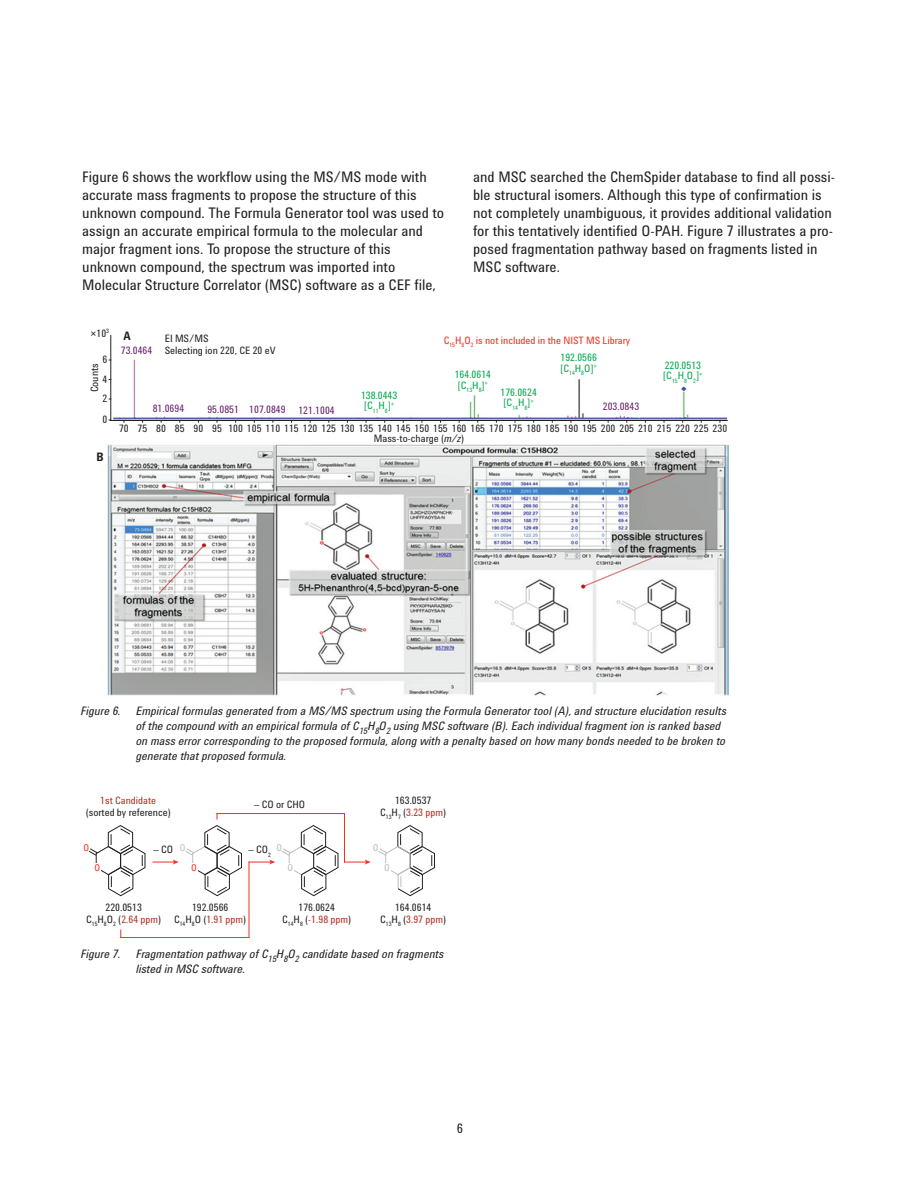
<style>
.page{position:relative;width:918px;height:1188px;background:#fff}
.page>*{position:absolute;margin:0;border:0;box-sizing:border-box;transform-origin:0 0}
.t1{font:15px/18px "Agilent Cond";color:#231f20}
.t2{font:13.5px "Agilent Cond";color:#231f20}
.t3{font:italic 12px/15px "Agilent Cond";color:#231f20}
.t4{font:700 12px "Agilent Cond";color:#231f20}
.t5{font:10.5px/12px "Agilent Cond";color:#231f20;text-align:center}
.t6{font:10.5px/10.5px "Agilent Cond";color:#00a94e}
.t7{font:10.5px "Agilent Cond";color:#67206c}
.t8{font:10.5px "Agilent Cond";color:#ef3122}
.t9{font:10.5px "Agilent Cond";color:#b23326}
.t10{font:9.6px "Agilent Cond";color:#bcbdc0}
.t11{font:9.6px "Agilent Cond";color:#ef3122}
.s1{font-style:italic}
.s2{color:#b23326}
</style>
<div class="page">
<img style="left:107px;top:335px;width:622px;height:361px">
<hr style="left:111px;top:335px;width:1px;height:86px;background:#231f20">
<hr style="left:111px;top:420px;width:616px;height:1px;background:#231f20">
<svg style="left:88px;top:825px;width:58px;height:72px"></svg>
<div style="left:94px;top:863px;width:7px;height:9px;background:#fff"></div>
<svg style="left:378px;top:825px;width:57px;height:72px"></svg>
<div style="left:383px;top:863px;width:8px;height:9px;background:#fff"></div>
<svg style="left:249px;top:860px;width:26px;height:4px"></svg>
<svg style="left:152px;top:825px;width:90px;height:72px"></svg>
<div style="left:190px;top:863px;width:8px;height:9px;background:#fff"></div>
<svg style="left:282px;top:825px;width:89px;height:72px"></svg>
<hr style="left:249px;top:862px;width:1px;height:76px;background:#ef3122">
<hr style="left:121px;top:937px;width:128px;height:1px;background:#ef3122">
<hr style="left:217px;top:813px;width:127px;height:1px;background:#ef3122">
<hr style="left:344px;top:814px;width:1px;height:48px;background:#ef3122">
<p class="t1" style="left:82px;top:169px;width:363px">Figure 6 shows the workflow using the MS/MS mode with accurate mass fragments to propose the structure of this unknown compound. The Formula Generator tool was used to assign an accurate empirical formula to the molecular and major fragment ions. To propose the structure of this unknown compound, the spectrum was imported into Molecular Structure Correlator (MSC) software as a CEF file,</p>
<p class="t1" style="left:473px;top:169px;width:364px">and MSC searched the ChemSpider database to find all possi&shy;ble structural isomers. Although this type of confirmation is not completely unambiguous, it provides additional validation for this tentatively identified O-PAH. Figure 7 illustrates a pro&shy;posed fragmentation pathway based on fragments listed in MSC software.</p>
<p class="t5" style="left:91px;top:328px;width:20px">×10<sup>3</sup></p>
<p class="t5" style="left:103px;top:355px;width:6px">6</p>
<p class="t5" style="left:89px;top:392px;width:30px;rotate:-90deg">Counts</p>
<p class="t5" style="left:103px;top:374px;width:6px">4</p>
<p class="t5" style="left:103px;top:394px;width:6px">2</p>
<p class="t5" style="left:103px;top:415px;width:6px">0</p>
<p class="t4" style="left:97px;top:452px;width:9px">B</p>
<p class="t4" style="left:124px;top:332px;width:9px">A</p>
<p class="t5" style="left:165px;top:333px;width:112px;text-align:left">EI MS/MS<br>Selecting ion 220, CE 20 eV</p>
<p class="t8" style="left:444px;top:336px;width:188px">C<sub>15</sub>H<sub>8</sub>O<sub>2</sub> is not included in the NIST MS Library</p>
<p class="t7" style="left:121px;top:346px;width:33px">73.0464</p>
<p class="t6" style="left:560px;top:353px;width:38px">192.0566 [C<sub>14</sub>H<sub>8</sub>O]<sup>+</sup></p>
<p class="t6" style="left:663px;top:361px;width:41px">220.0513 [C<sub>15</sub>H<sub>8</sub>O<sub>2</sub>]<sup>+</sup></p>
<p class="t6" style="left:455px;top:370px;width:38px">164.0614 [C<sub>13</sub>H<sub>8</sub>]<sup>+</sup></p>
<p class="t6" style="left:501px;top:388px;width:38px">176.0624 [C<sub>14</sub>H<sub>8</sub>]<sup>+</sup></p>
<p class="t6" style="left:361px;top:391px;width:38px">138.0443 [C<sub>11</sub>H<sub>6</sub>]<sup>+</sup></p>
<p class="t7" style="left:153px;top:405px;width:33px">81.0694</p>
<p class="t7" style="left:207px;top:406px;width:129px">95.0851 107.0849 121.1004</p>
<p class="t7" style="left:603px;top:403px;width:38px">203.0843</p>
<p class="t5" style="left:119px;top:423px;width:610px">70 75 80 85 90 95 100 105 110 115 120 125 130 135 140 145 150 155 160 165 170 175 180 185 190 195 200 205 210 215 220 225 230</p>
<p class="t5" style="left:374px;top:433px;width:92px">Mass-to-charge (<span class="s1">m/z</span>)</p>
<p class="t3" style="left:81px;top:704px;width:42px">Figure 6.</p>
<p class="t3" style="left:136px;top:704px;width:592px">Empirical formulas generated from a MS/MS spectrum using the Formula Generator tool (A), and structure elucidation results of the compound with an empirical formula of C<sub>15</sub>H<sub>8</sub>O<sub>2</sub> using MSC software (B). Each individual fragment ion is ranked based on mass error corresponding to the proposed formula, along with a penalty based on how many bonds needed to be broken to generate that proposed formula.</p>
<p class="t9" style="left:100px;top:797px;width:58px">1st Candidate</p>
<p class="t5" style="left:86px;top:808px;width:87px">(sorted by reference)</p>
<p class="t5" style="left:153px;top:844px;width:21px">– CO</p>
<p class="t11" style="left:83px;top:844px;width:7px">O</p>
<p class="t10" style="left:180px;top:844px;width:7px">O</p>
<p class="t5" style="left:254px;top:799px;width:52px">– CO or CHO</p>
<p class="t5" style="left:249px;top:844px;width:24px">– CO<sub>2</sub></p>
<p class="t10" style="left:276px;top:844px;width:7px">O</p>
<p class="t5" style="left:380px;top:795px;width:67px">163.0537<br>C<sub>13</sub>H<sub>7</sub> (<span class="s2">3.23 ppm</span>)</p>
<p class="t10" style="left:373px;top:844px;width:7px">O</p>
<p class="t11" style="left:95px;top:864px;width:7px">O</p>
<p class="t5" style="left:86px;top:902px;width:77px">220.0513<br>C<sub>15</sub>H<sub>8</sub>O<sub>2</sub> (<span class="s2">2.64 ppm</span>)</p>
<p class="t11" style="left:191px;top:864px;width:7px">O</p>
<p class="t5" style="left:174px;top:902px;width:74px">192.0566<br>C<sub>14</sub>H<sub>8</sub>O (<span class="s2">1.91 ppm</span>)</p>
<p class="t10" style="left:288px;top:864px;width:7px">O</p>
<p class="t5" style="left:282px;top:902px;width:71px">176.0624<br>C<sub>14</sub>H<sub>8</sub> (<span class="s2">-1.98 ppm</span>)</p>
<p class="t10" style="left:384px;top:864px;width:7px">O</p>
<p class="t5" style="left:380px;top:902px;width:67px">164.0614<br>C<sub>13</sub>H<sub>8</sub> (<span class="s2">3.97 ppm</span>)</p>
<p class="t3" style="left:81px;top:948px;width:42px">Figure 7.</p>
<p class="t3" style="left:136px;top:948px;width:310px">Fragmentation pathway of C<sub>15</sub>H<sub>8</sub>O<sub>2</sub> candidate based on fragments listed in MSC software.</p>
<p class="t2" style="left:457px;top:1124px;width:8px">6</p>
</div>
